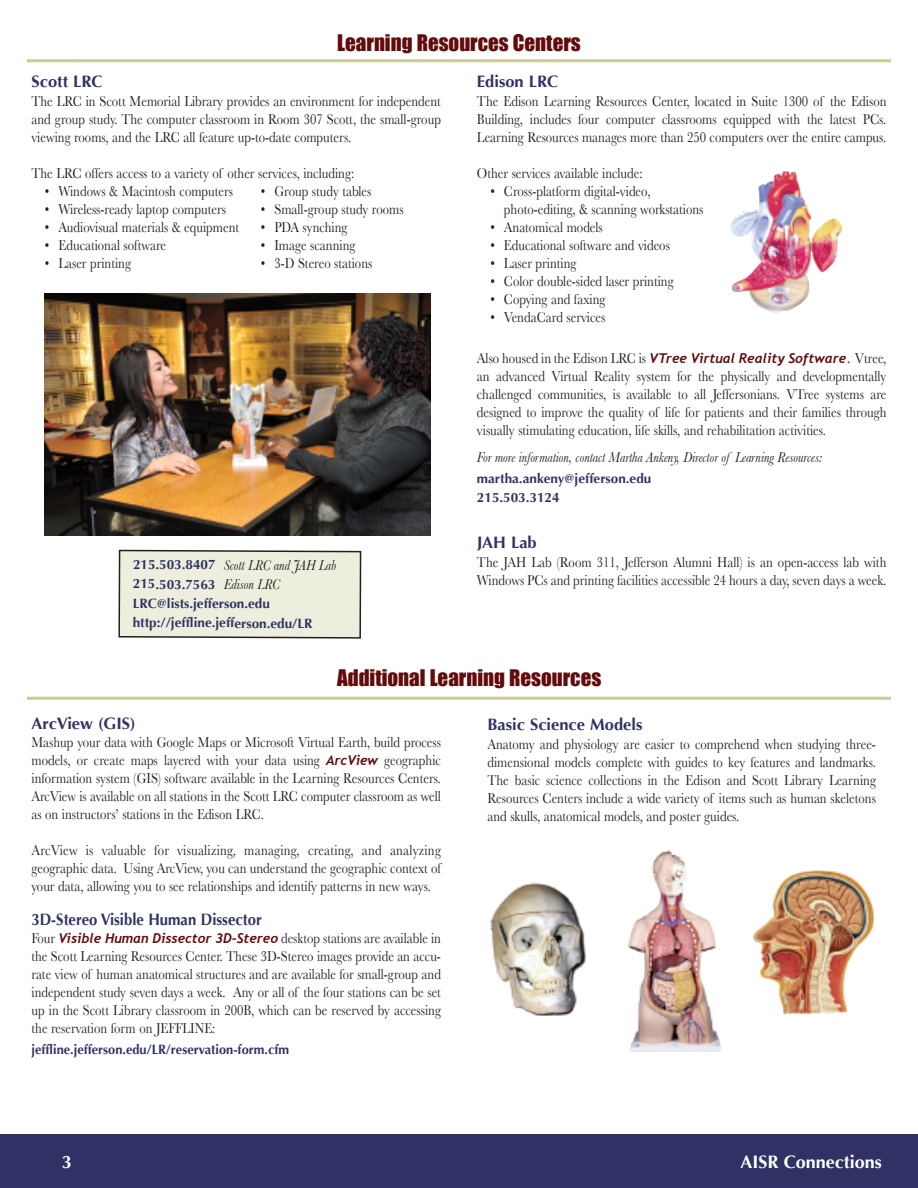
<style>
.page{position:relative;width:918px;height:1188px;background:#fff}
.page>*{position:absolute;margin:0;border:0;box-sizing:border-box;transform-origin:0 0}
.t1{font:21px "Impact";color:#620b0c}
.t2{font:700 18px "Optima";color:#fff}
.t3{font:700 16.5px "Optima";color:#303265}
.t4{font:700 16.5px "Optima";color:#303265;scale:.9 1}
.t5{font:15px/18px "Baskerville";color:#231f20;text-align:justify;scale:.85 1}
.t6{font:italic 15px "Baskerville";color:#231f20;scale:.85 1}
.t7{font:700 13.5px/19.4px "Optima";color:#303265}
.t8{font:700 13.5px "Optima";color:#303265;scale:.95 1}
.s1{font-family:"Optima";font-weight:700;font-style:normal;font-size:13.5px;color:#303265}
.s2{font-family:"Baskerville";font-weight:400;font-style:italic;font-size:15px;color:#231f20}
.s3{font-family:"Trebuchet";font-weight:700;font-style:italic;font-size:13.5px;color:#620b0c}
.s4{font-family:"Optima";font-size:16.5px;color:#303265}
</style>
<div class="page">
<div style="left:0;top:1134px;width:918px;height:54px;background:#303265"></div>
<hr style="left:27px;top:697px;width:864px;height:3px;background:#cacb99">
<hr style="left:27px;top:59px;width:864px;height:3px;background:#cacb99">
<img style="left:490px;top:882px;width:96px;height:134px">
<img style="left:627px;top:850px;width:94px;height:201px">
<img style="left:753px;top:870px;width:121px;height:145px">
<img style="left:731px;top:171px;width:111px;height:143px">
<img style="left:45px;top:293px;width:385px;height:242px">
<svg style="left:118px;top:549px;width:244px;height:90px"></svg>
<h1 class="t1" style="left:337px;top:30px;width:245px">Learning Resources Centers</h1>
<p class="t3" style="left:32px;top:72px;width:73px">Scott LRC</p>
<p class="t5" style="left:31px;top:92px;width:483px">The LRC in Scott Memorial Library provides an environment for independent and group study. The computer classroom in Room 307 Scott, the small-group viewing rooms, and the LRC all feature up-to-date computers.</p>
<p class="t5" style="left:31px;top:164px;width:381px">The LRC offers access to a variety of other services, including:</p>
<p class="t5" style="left:45px;top:182px;width:223px">• Windows &amp; Macintosh computers</p>
<p class="t5" style="left:261px;top:182px;width:131px">• Group study tables</p>
<p class="t5" style="left:45px;top:200px;width:215px">• Wireless-ready laptop computers</p>
<p class="t5" style="left:261px;top:200px;width:169px">• Small-group study rooms</p>
<p class="t5" style="left:45px;top:218px;width:230px">• Audiovisual materials &amp; equipment</p>
<p class="t5" style="left:261px;top:218px;width:103px">• PDA synching</p>
<p class="t5" style="left:45px;top:236px;width:144px">• Educational software</p>
<p class="t5" style="left:261px;top:236px;width:113px">• Image scanning</p>
<p class="t5" style="left:45px;top:254px;width:103px">• Laser printing</p>
<p class="t5" style="left:261px;top:254px;width:133px">• 3-D Stereo stations</p>
<p class="t6" style="left:133px;top:557px;width:241px"><span class="s1">215.503.8407</span> Scott LRC and JAH Lab</p>
<p class="t7" style="left:133px;top:575px;width:181px">215.503.7563 <span class="s2">Edison LRC<br></span>LRC@lists.jefferson.edu http://jeffline.jefferson.edu/LR</p>
<p class="t3" style="left:477px;top:72px;width:83px">Edison LRC</p>
<p class="t5" style="left:477px;top:92px;width:483px">The Edison Learning Resources Center, located in Suite 1300 of the Edison Building, includes four computer classrooms equipped with the latest PCs.<br>Learning Resources manages more than 250 computers over the entire campus.</p>
<p class="t5" style="left:477px;top:164px;width:196px">Other services available include:</p>
<p class="t5" style="left:504px;top:182px;width:236px;text-indent:-14px">• Cross-platform digital-video, photo-editing, &amp; scanning workstations</p>
<p class="t5" style="left:490px;top:218px;width:134px">• Anatomical models</p>
<p class="t5" style="left:490px;top:236px;width:213px">• Educational software and videos</p>
<p class="t5" style="left:490px;top:254px;width:103px">• Laser printing</p>
<p class="t5" style="left:490px;top:272px;width:217px">• Color double-sided laser printing</p>
<p class="t5" style="left:490px;top:290px;width:137px">• Copying and faxing</p>
<p class="t5" style="left:490px;top:308px;width:137px">• VendaCard services</p>
<p class="t5" style="left:477px;top:349px;width:483px">Also housed in the Edison LRC is <span class="s3">VTree Virtual Reality Software</span><span class="s4">.</span> Vtree, an advanced Virtual Reality system for the physically and developmentally challenged communities, is available to all Jeffersonians. VTree systems are designed to improve the quality of life for patients and their families through visually stimulating education, life skills, and rehabilitation activities.</p>
<p class="t6" style="left:477px;top:449px;width:408px">For more information, contact Martha Ankeny, Director of Learning Resources:</p>
<p class="t7" style="left:477px;top:468px;width:176px">martha.ankeny@jefferson.edu<br>215.503.3124</p>
<p class="t3" style="left:477px;top:533px;width:61px">JAH Lab</p>
<p class="t5" style="left:477px;top:553px;width:483px">The JAH Lab (Room 311, Jefferson Alumni Hall) is an open-access lab with<br>Windows PCs and printing facilities accessible 24 hours a day, seven days a week.</p>
<h1 class="t1" style="left:337px;top:664px;width:266px">Additional Learning Resources</h1>
<p class="t3" style="left:488px;top:715px;width:156px">Basic Science Models</p>
<p class="t5" style="left:487px;top:735px;width:459px">Anatomy and physiology are easier to comprehend when studying three&shy;dimensional models complete with guides to key features and landmarks.<br>The basic science collections in the Edison and Scott Library Learning Resources Centers include a wide variety of items such as human skeletons and skulls, anatomical models, and poster guides.</p>
<p class="t3" style="left:32px;top:713px;width:106px">ArcView (GIS)</p>
<p class="t5" style="left:31px;top:733px;width:483px">Mashup your data with Google Maps or Microsoft Virtual Earth, build process models, or create maps layered with your data using <span class="s3">ArcView</span> geographic information system (GIS) software available in the Learning Resources Centers.<br>ArcView is available on all stations in the Scott LRC computer classroom as well as on instructors’ stations in the Edison LRC.</p>
<p class="t5" style="left:31px;top:841px;width:483px">ArcView is valuable for visualizing, managing, creating, and analyzing geographic data. Using ArcView, you can understand the geographic context of your data, allowing you to see relationships and identify patterns in new ways.</p>
<p class="t4" style="left:32px;top:910px;width:257px">3D-Stereo Visible Human Dissector</p>
<p class="t5" style="left:31px;top:929px;width:483px">Four <span class="s3">Visible Human Dissector 3D-Stereo</span> desktop stations are available in the Scott Learning Resources Center. These 3D-Stereo images provide an accu&shy;rate view of human anatomical structures and are available for small-group and independent study seven days a week. Any or all of the four stations can be set up in the Scott Library classroom in 200B, which can be reserved by accessing the reservation form on JEFFLINE:</p>
<p class="t8" style="left:32px;top:1041px;width:273px">jeffline.jefferson.edu/LR/reservation-form.cfm</p>
<p class="t2" style="left:62px;top:1152px;width:12px">3</p>
<p class="t2" style="left:740px;top:1152px;width:143px">AISR Connections</p>
</div>
